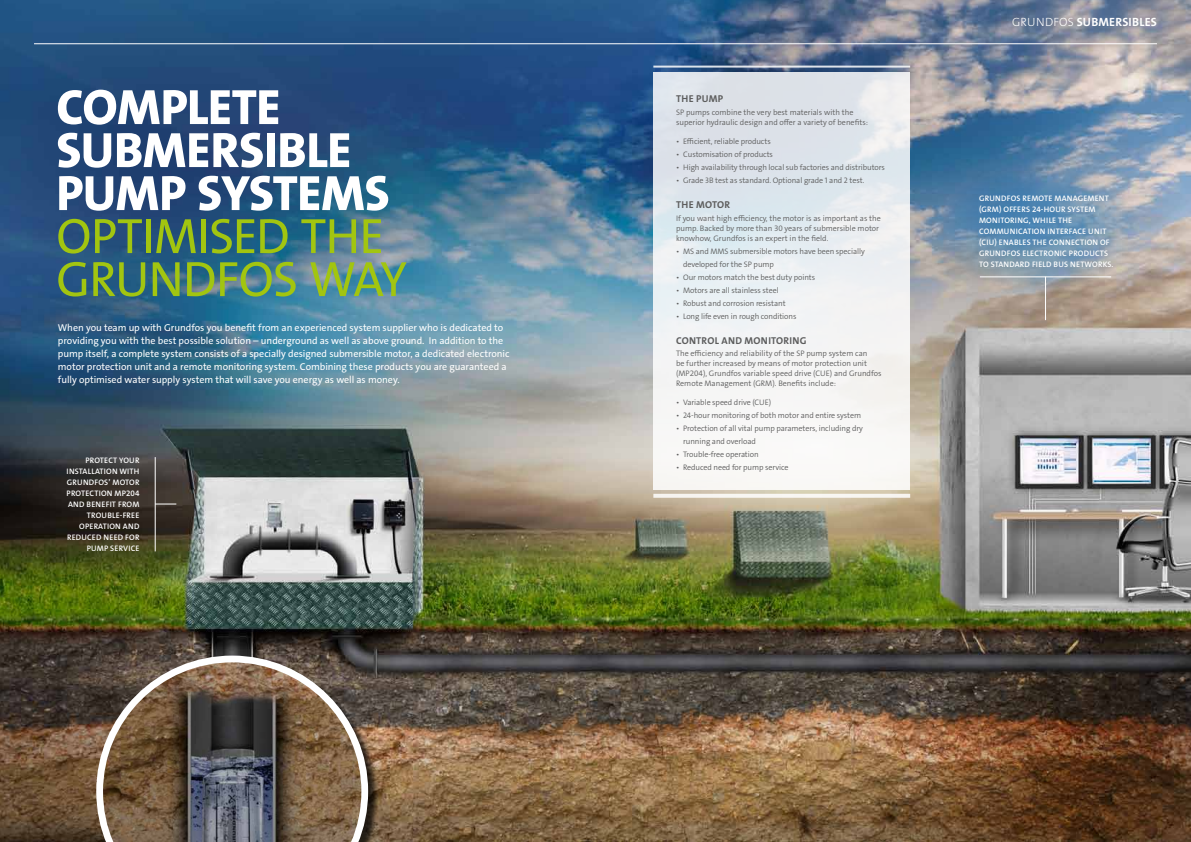
<style>
.page{position:relative;width:1191px;height:842px;background:#fff}
.page>*{position:absolute;margin:0;border:0;box-sizing:border-box;transform-origin:0 0}
.t1{font:50px/43px "Grundfos The Sans V2 OT 8 XB";letter-spacing:-.015em;color:#fff}
.t2{font:50px/43px "Grundfos The Sans V2 OT 5 R";letter-spacing:-.02em;color:#a2c510}
.t3{font:12px "Grundfos The Sans V2 OT 7 B";letter-spacing:.015em;color:#fff}
.t4{font:10px/13px "Grundfos The Sans V2 OT 5 R";letter-spacing:-.005em;color:#fff}
.t5{font:10px "Grundfos The Sans V2 OT 7 B";letter-spacing:.025em;color:#5d5d5d}
.t6{font:8px/10px "Grundfos The Sans V2 OT 4 SL";letter-spacing:-.01em;color:#5d5d5d}
.t7{font:8px/11px "Grundfos The Sans V2 OT 6 SB";letter-spacing:.025em;color:#fff;text-align:right}
.s1{font-family:"Grundfos The Sans V2 OT 3 L"}
</style>
<div class="page">
<img style="left:0;top:0;width:1191px;height:842px">
<div style="left:98px;top:657px;width:282px;height:185px;background:#000;opacity:.75"></div>
<img style="left:96px;top:656px;width:272px;height:186px">
<svg style="left:653px;top:72px;width:257px;height:417px;fill:#eff1f3"></svg>
<hr style="left:653px;top:66px;width:257px;height:2px;background:#fff">
<svg style="left:653px;top:494px;width:257px;height:4px"></svg>
<hr style="left:155px;top:457px;width:1px;height:94px;background:#fff">
<svg style="left:155px;top:504px;width:21px;height:1px"></svg>
<hr style="left:34px;top:44px;width:1123px;height:1px;background:#fff">
<svg style="left:935px;top:169px;width:205px;height:122px"></svg>
<hr style="left:979px;top:277px;width:132px;height:1px;background:#fff">
<hr style="left:1045px;top:277px;width:1px;height:43px;background:#fff">
<h1 class="t1" style="left:56px;top:86px;width:335px">COMPLETE<br>SUBMERSIBLE<br>PUMP SYSTEMS</h1>
<h1 class="t2" style="left:56px;top:215px;width:352px">Optimised the<br>Grundfos way</h1>
<p class="t4" style="left:58px;top:321px;width:453px">When you team up with Grundfos you benefit from an experienced system supplier who is dedicated to providing you with the best possible solution – underground as well as above ground. In addition to the pump itself, a complete system consists of a specially designed submersible motor, a dedicated electronic motor protection unit and a remote monitoring system. Combining these products you are guaranteed a fully optimised water supply system that will save you energy as well as money.</p>
<p class="t7" style="left:67px;top:455px;width:74px">PROTECT YOUR<br>INSTALLATION WITH<br>GRUNDFOS’ MOTOR<br>PROTECTION MP204<br>AND BENEFIT FROM<br>TROUBLE-FREE<br>OPERATION AND<br>REDUCED NEED FOR<br>PUMP SERVICE</p>
<p class="t5" style="left:676px;top:92px;width:49px">THE PUMP</p>
<p class="t6" style="left:676px;top:107px;width:193px">SP pumps combine the very best materials with the superior hydraulic design and offer a variety of benefits:</p>
<p class="t6" style="left:676px;top:136px;width:96px">• Efficient, reliable products</p>
<p class="t6" style="left:676px;top:149px;width:98px">• Customisation of products</p>
<p class="t6" style="left:676px;top:162px;width:210px">• High availability through local sub factories and distributors</p>
<p class="t6" style="left:676px;top:175px;width:190px">• Grade 3B test as standard. Optional grade 1 and 2 test.</p>
<p class="t5" style="left:676px;top:198px;width:55px">THE MOTOR</p>
<p class="t6" style="left:676px;top:213px;width:206px">If you want high efficiency, the motor is as important as the pump. Backed by more than 30 years of submersible motor knowhow, Grundfos is an expert in the field.</p>
<p class="t6" style="left:683px;top:244px;width:183px;line-height:13px;text-indent:-7px">• MS and MMS submersible motors have been specially developed for the SP pump</p>
<p class="t6" style="left:676px;top:272px;width:140px">• Our motors match the best duty points</p>
<p class="t6" style="left:676px;top:285px;width:104px">• Motors are all stainless steel</p>
<p class="t6" style="left:676px;top:298px;width:111px">• Robust and corrosion resistant</p>
<p class="t6" style="left:676px;top:311px;width:122px">• Long life even in rough conditions</p>
<p class="t5" style="left:676px;top:334px;width:132px">CONTROL AND MONITORING</p>
<p class="t6" style="left:676px;top:349px;width:207px">The efficiency and reliability of the SP pump system can<br>be further increased by means of motor protection unit (MP204), Grundfos variable speed drive (CUE) and Grundfos Remote Management (GRM). Benefits include:</p>
<p class="t6" style="left:676px;top:397px;width:97px">• Variable speed drive (CUE)</p>
<p class="t6" style="left:676px;top:410px;width:187px">• 24-hour monitoring of both motor and entire system</p>
<p class="t6" style="left:683px;top:422px;width:181px;line-height:13px;text-indent:-7px">• Protection of all vital pump parameters, including dry running and overload</p>
<p class="t6" style="left:676px;top:449px;width:84px">• Trouble-free operation</p>
<p class="t6" style="left:676px;top:462px;width:114px">• Reduced need for pump service</p>
<h2 class="t3" style="left:1012px;top:14px;width:145px"><span class="s1">GRUNDFOS</span> SUBMERSIBLES</h2>
<p class="t7" style="left:979px;top:193px;width:83px">GRUNDFOS REMOTE MANA</p>
<p class="t7" style="left:979px;top:193px;width:136px;text-align:left;text-indent:99px">GEMENT<br>(GRM) OFFERS 24-HOUR SYSTEM<br>MONITORING, WHILE THE<br>COMMUNICATION INTERFACE UNIT (CIU) ENABLES THE CONNECTION OF<br>GRUNDFOS ELECTRONIC PRODUCTS<br>TO STANDARD FIELD BUS NETWO RKS.</p>
</div>
